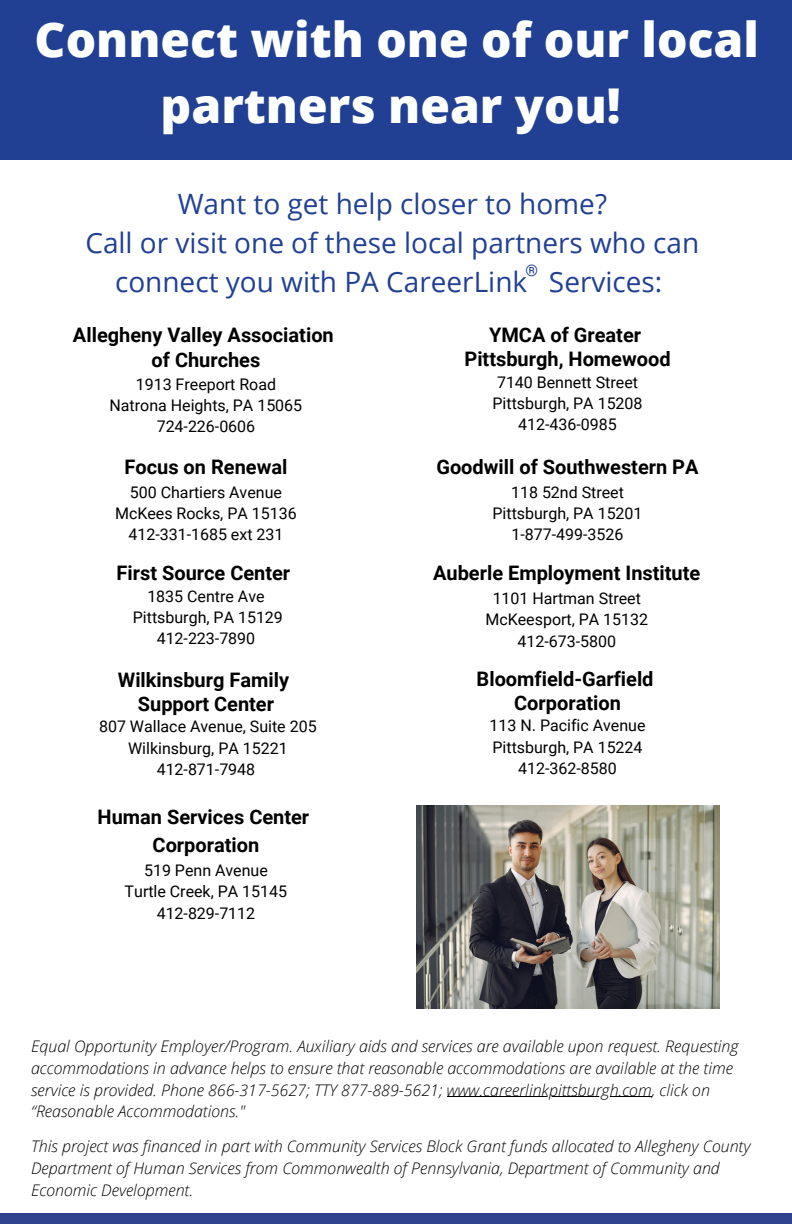
<style>
.page{position:relative;width:792px;height:1224px;background:#fff}
.page>*{position:absolute;margin:0;border:0;box-sizing:border-box;transform-origin:0 0}
.t1{font:800 48px/66px "Open Sans";color:#fff;text-align:center}
.t2{font:28px "Open Sans";color:#224093}
.t3{font:700 20px "Roboto";color:#000}
.t4{font:italic 300 16px/21.6px "Open Sans";color:#000}
.t5{font:16px "Roboto";color:#000}
.t6{font:16px "Roboto";color:#224093}
</style>
<div class="page">
<div style="left:0;top:1213px;width:792px;height:11px;background:#2f428e"></div>
<div style="left:0;top:0;width:792px;height:159px;background:#224093"></div>
<hr style="left:447px;top:1096px;width:205px;height:1px;background:#000">
<img style="left:416px;top:806px;width:303px;height:202px">
<p class="t1" style="left:35px;top:5px;width:726px">Connect with one of our local partners near you!</p>
<p class="t2" style="left:178px;top:184px;width:431px">Want to get help closer to home?</p>
<p class="t2" style="left:85px;top:223px;width:615px">Call or visit one of these local partners who can</p>
<p class="t2" style="left:115px;top:262px;width:549px">connect you with PA CareerLink Services:</p>
<p class="t6" style="left:526px;top:261px;width:14px">®</p>
<p class="t3" style="left:73px;top:323px;width:262px">Allegheny Valley Association</p>
<p class="t3" style="left:152px;top:348px;width:110px">of Churches</p>
<p class="t5" style="left:136px;top:375px;width:142px">1913 Freeport Road</p>
<p class="t5" style="left:110px;top:396px;width:194px">Natrona Heights, PA 15065</p>
<p class="t5" style="left:157px;top:417px;width:100px">724-226-0606</p>
<p class="t3" style="left:125px;top:455px;width:164px">Focus on Renewal</p>
<p class="t5" style="left:130px;top:483px;width:154px">500 Chartiers Avenue</p>
<p class="t5" style="left:115px;top:504px;width:183px">McKees Rocks, PA 15136</p>
<p class="t5" style="left:128px;top:525px;width:156px">412-331-1685 ext 231</p>
<p class="t3" style="left:117px;top:562px;width:175px">First Source Center</p>
<p class="t5" style="left:147px;top:587px;width:119px">1835 Centre Ave</p>
<p class="t5" style="left:133px;top:608px;width:152px">Pittsburgh, PA 15129</p>
<p class="t5" style="left:157px;top:629px;width:100px">412-223-7890</p>
<p class="t3" style="left:118px;top:668px;width:173px">Wilkinsburg Family</p>
<p class="t3" style="left:138px;top:692px;width:138px">Support Center</p>
<p class="t5" style="left:99px;top:717px;width:219px">807 Wallace Avenue, Suite 205</p>
<p class="t5" style="left:128px;top:739px;width:161px">Wilkinsburg, PA 15221</p>
<p class="t5" style="left:157px;top:760px;width:100px">412-871-7948</p>
<p class="t3" style="left:98px;top:805px;width:213px">Human Services Center</p>
<p class="t3" style="left:153px;top:833px;width:108px">Corporation</p>
<p class="t5" style="left:144px;top:861px;width:125px">519 Penn Avenue</p>
<p class="t5" style="left:125px;top:882px;width:164px">Turtle Creek, PA 15145</p>
<p class="t5" style="left:157px;top:904px;width:100px">412-829-7112</p>
<p class="t3" style="left:489px;top:324px;width:154px">YMCA of Greater</p>
<p class="t3" style="left:464px;top:348px;width:208px">Pittsburgh, Homewood</p>
<p class="t5" style="left:497px;top:373px;width:143px">7140 Bennett Street</p>
<p class="t5" style="left:493px;top:394px;width:152px">Pittsburgh, PA 15208</p>
<p class="t5" style="left:518px;top:415px;width:100px">412-436-0985</p>
<p class="t3" style="left:436px;top:455px;width:264px">Goodwill of Southwestern PA</p>
<p class="t5" style="left:511px;top:483px;width:114px">118 52nd Street</p>
<p class="t5" style="left:493px;top:504px;width:152px">Pittsburgh, PA 15201</p>
<p class="t5" style="left:512px;top:525px;width:113px">1-877-499-3526</p>
<p class="t3" style="left:433px;top:562px;width:269px">Auberle Employment Institute</p>
<p class="t5" style="left:493px;top:589px;width:150px">1101 Hartman Street</p>
<p class="t5" style="left:485px;top:611px;width:164px">McKeesport, PA 15132</p>
<p class="t5" style="left:518px;top:632px;width:100px">412-673-5800</p>
<p class="t3" style="left:477px;top:668px;width:178px">Bloomfield-Garfield</p>
<p class="t3" style="left:514px;top:692px;width:108px">Corporation</p>
<p class="t5" style="left:490px;top:717px;width:157px">113 N. Pacific Avenue</p>
<p class="t5" style="left:493px;top:738px;width:152px">Pittsburgh, PA 15224</p>
<p class="t5" style="left:518px;top:759px;width:100px">412-362-8580</p>
<p class="t4" style="left:31px;top:1035px;width:709px">Equal Opportunity Employer/Program. Auxiliary aids and services are available upon request. Requesting accommodations in advance helps to ensure that reasonable accommodations are available at the time service is provided. Phone 866-317-5627; TTY 877-889-5621; www.careerlinkpittsburgh.com, click on “Reasonable Accommodations."</p>
<p class="t4" style="left:31px;top:1135px;width:721px">This project was financed in part with Community Services Block Grant funds allocated to Allegheny County<br>Department of Human Services from Commonwealth of Pennsylvania, Department of Community and<br>Economic Development.</p>
</div>
